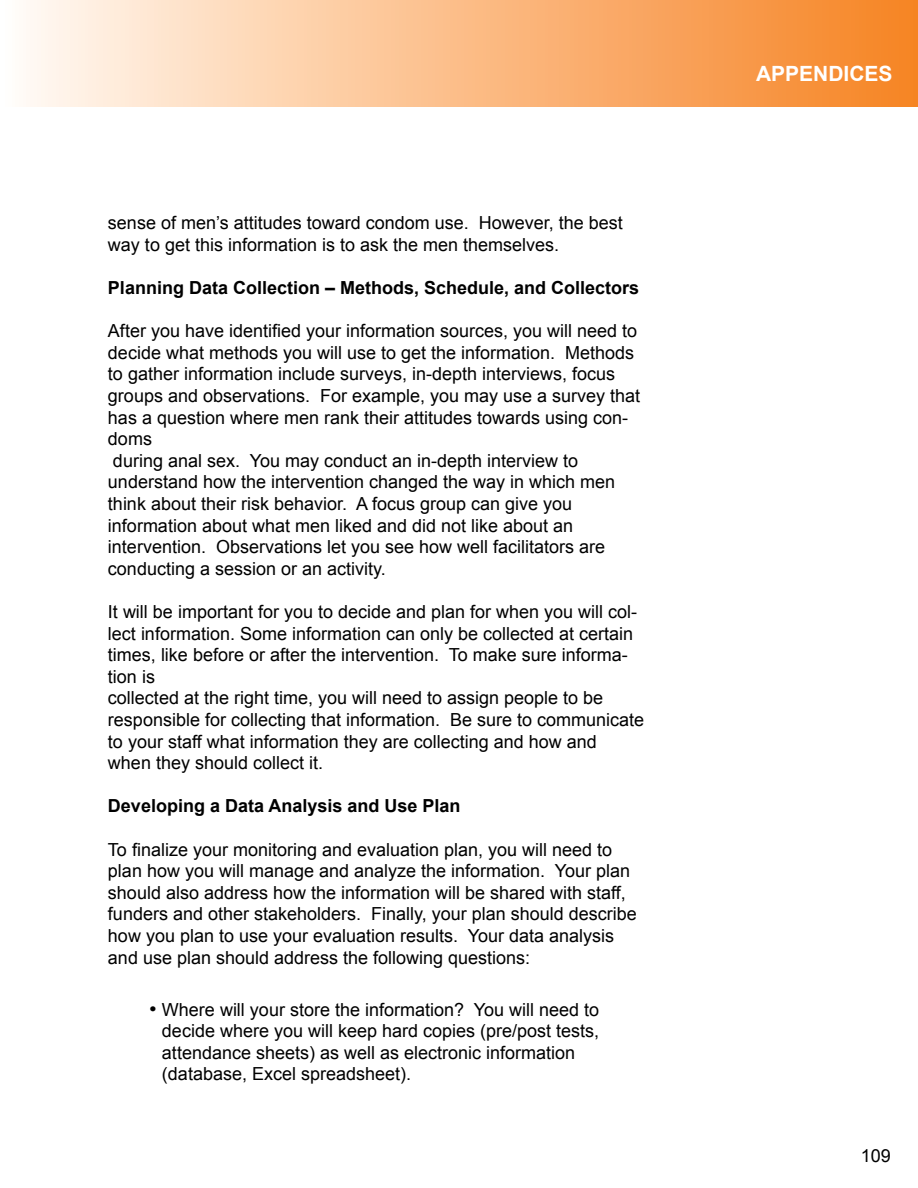
<style>
.page{position:relative;width:918px;height:1188px;background:#fff}
.page>*{position:absolute;margin:0;border:0;box-sizing:border-box;transform-origin:0 0}
.t1{font:700 21px "Arial";color:#fff}
.t2{font:18px/21.6px "Arial";color:#000}
.t3{font:700 18px "Arial";color:#000}
.s1{font-weight:700}
</style>
<div class="page">
<div style="left:0;top:0;width:918px;height:106px;background:linear-gradient(to right,#fffbf5,#f68221)"></div>
<p class="t2" style="left:108px;top:212px;width:516px">sense of men’s attitudes toward condom use. However, the best way to get this information is to ask the men themselves.</p>
<p class="t3" style="left:108px;top:276px;width:533px">Planning Data Collection – Methods, Schedule, and Collectors</p>
<p class="t2" style="left:108px;top:320px;width:534px">After you have identified your information sources, you will need to decide what methods you will use to get the information. Methods to gather information include surveys, in-depth interviews, focus groups and observations. For example, you may use a survey that has a question where men rank their attitudes towards using con&shy;doms<br>during anal sex. You may conduct an in-depth interview to understand how the intervention changed the way in which men think about their risk behavior. A focus group can give you information about what men liked and did not like about an intervention. Observations let you see how well facilitators are conducting a session or an activity.</p>
<p class="t2" style="left:108px;top:601px;width:538px">It will be important for you to decide and plan for when you will col&shy;lect information. Some information can only be collected at certain times, like before or after the intervention. To make sure informa&shy;tion is<br>collected at the right time, you will need to assign people to be responsible for collecting that information. Be sure to communicate to your staff what information they are collecting and how and when they should collect it.</p>
<p class="t3" style="left:108px;top:794px;width:354px">Developing a Data Analysis and Use Plan</p>
<p class="t2" style="left:108px;top:839px;width:530px">To finalize your monitoring and evaluation plan, you will need to plan how you will manage and analyze the information. Your plan should also address how the information will be shared with staff, funders and other stakeholders. Finally, your plan should describe how you plan to use your evaluation results. Your data analysis and use plan should address the following questions:</p>
<p class="t2" style="left:162px;top:999px;width:439px;text-indent:-12px"><span class="s1">•</span> Where will your store the information? You will need to decide where you will keep hard copies (pre/post tests, attendance sheets) as well as electronic information (database, Excel spreadsheet).</p>
<p class="t1" style="left:756px;top:59px;width:138px">APPENDICES</p>
<p class="t2" style="left:861px;top:1145px;width:32px">109</p>
</div>
